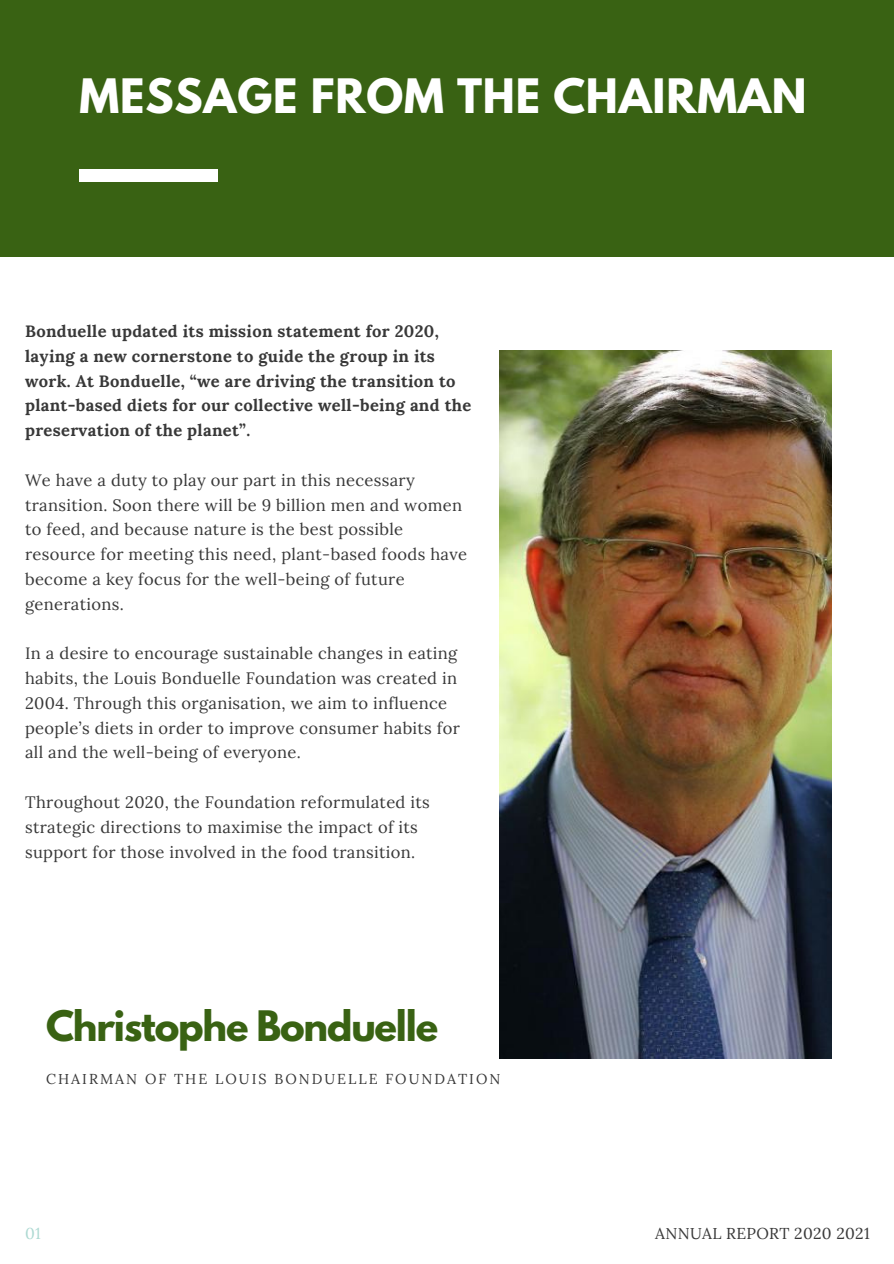
<style>
.page{position:relative;width:894px;height:1264px;background:#fff}
.page>*{position:absolute;margin:0;border:0;box-sizing:border-box;transform-origin:0 0}
.t1{font:700 42px "League Spartan";letter-spacing:.02em;color:#fff}
.t2{font:700 37.2px "League Spartan";letter-spacing:-.03em;color:#396213}
.t3{font:16.5px/24.8px "Lora";letter-spacing:.02em;color:#383838}
.t4{font:700 16.5px/24.8px "Lora";letter-spacing:.02em;color:#383838}
.t5{font:15.75px "Lora";letter-spacing:.02em;color:#383838}
.t6{font:15.75px "Lora";color:#add9d2}
.t7{font:14.4px "Lora";letter-spacing:.14em;color:#383838}
</style>
<div class="page">
<div style="left:0;top:0;width:893px;height:256px;background:#396213"></div>
<div style="left:79px;top:169px;width:139px;height:13px;background:#fff"></div>
<img style="left:499px;top:351px;width:331px;height:707px">
<p class="t1" style="left:79px;top:76px;width:728px">MESSAGE FROM THE CHAIRMAN</p>
<p class="t4" style="left:25px;top:319px;width:447px">Bonduelle updated its mission statement for 2020, laying a new cornerstone to guide the group in its work. At Bonduelle, “we are driving the transition to plant-based diets for our collective well-being and the preservation of the planet”.</p>
<p class="t3" style="left:25px;top:467px;width:443px">We have a duty to play our part in this necessary transition. Soon there will be 9 billion men and women to feed, and because nature is the best possible resource for meeting this need, plant-based foods have become a key focus for the well-being of future generations.</p>
<p class="t3" style="left:25px;top:641px;width:436px">In a desire to encourage sustainable changes in eating habits, the Louis Bonduelle Foundation was created in 2004. Through this organisation, we aim to influence people’s diets in order to improve consumer habits for all and the well-being of everyone.</p>
<p class="t3" style="left:25px;top:789px;width:406px">Throughout 2020, the Foundation reformulated its strategic directions to maximise the impact of its support for those involved in the food transition.</p>
<p class="t2" style="left:46px;top:1007px;width:393px">Christophe Bonduelle</p>
<p class="t7" style="left:46px;top:1069px;width:455px">CHAIRMAN OF THE LOUIS BONDUELLE FOUNDATION</p>
<p class="t6" style="left:25px;top:1222px;width:17px">01</p>
<p class="t5" style="left:655px;top:1222px;width:216px">ANNUAL REPORT 2020 2021</p>
</div>
